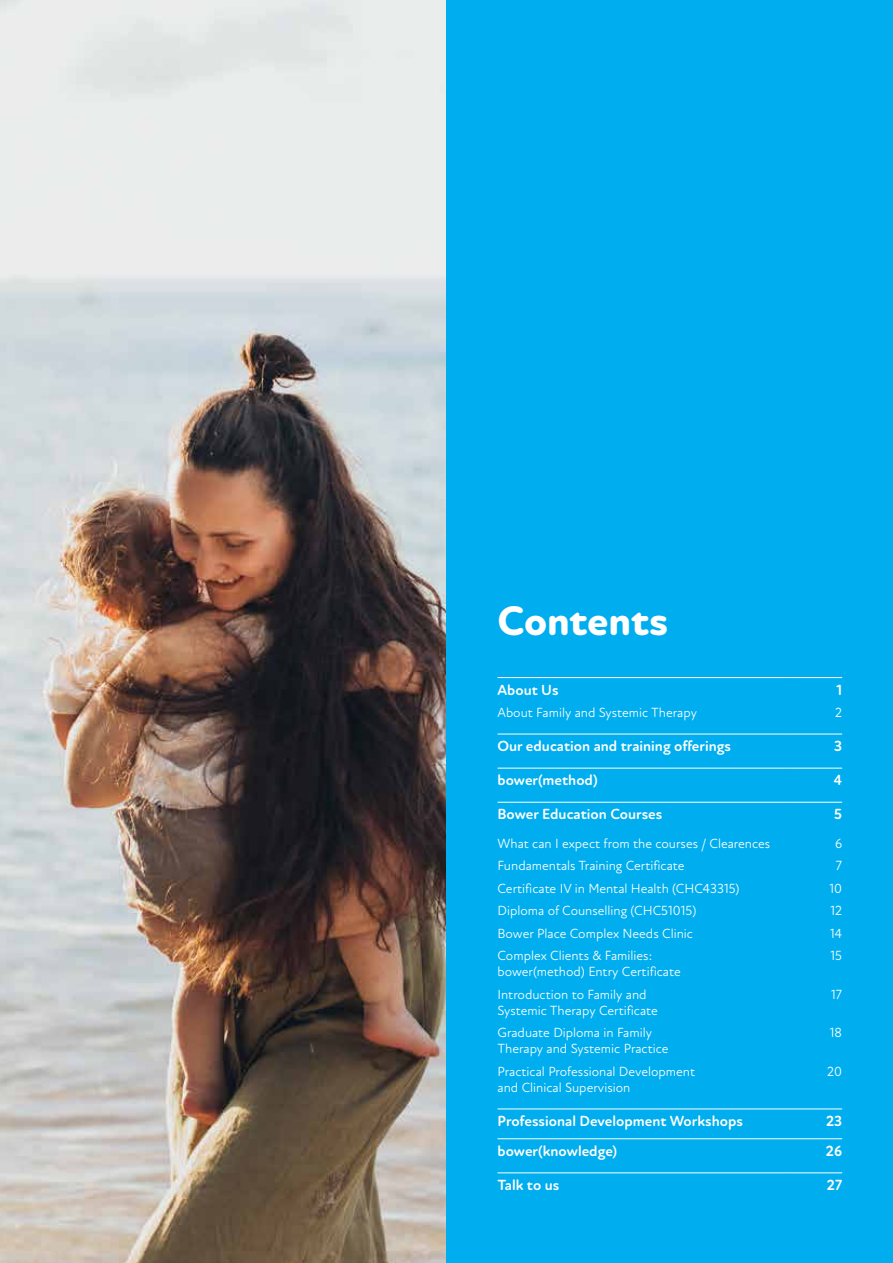
<style>
.page{position:relative;width:893px;height:1263px;background:#fff}
.page>*{position:absolute;margin:0;border:0;box-sizing:border-box;transform-origin:0 0}
.t1{font:800 42px "Atten Round New";letter-spacing:-.005em;color:#fff}
.t2{font:700 15px "Atten Round New";color:#fff}
.t3{font:13.5px/16.2px "Atten Round New";color:#fff}
</style>
<div class="page">
<img style="left:0;top:0;width:446px;height:1263px">
<div style="left:446px;top:0;width:447px;height:1263px;background:#00aeef"></div>
<hr style="left:497px;top:677px;width:290px;height:1px;background:#fff">
<hr style="left:787px;top:677px;width:55px;height:1px;background:#fff">
<hr style="left:497px;top:734px;width:290px;height:1px;background:#fff">
<hr style="left:787px;top:734px;width:55px;height:1px;background:#fff">
<hr style="left:497px;top:768px;width:290px;height:1px;background:#fff">
<hr style="left:787px;top:768px;width:55px;height:1px;background:#fff">
<hr style="left:497px;top:802px;width:290px;height:1px;background:#fff">
<hr style="left:787px;top:802px;width:55px;height:1px;background:#fff">
<hr style="left:497px;top:1109px;width:290px;height:1px;background:#fff">
<hr style="left:787px;top:1109px;width:55px;height:1px;background:#fff">
<hr style="left:497px;top:1138px;width:290px;height:1px;background:#fff">
<hr style="left:787px;top:1138px;width:55px;height:1px;background:#fff">
<hr style="left:497px;top:1172px;width:290px;height:1px;background:#fff">
<hr style="left:787px;top:1172px;width:55px;height:1px;background:#fff">
<h1 class="t1" style="left:497px;top:596px;width:172px">Contents</h1>
<p class="t2" style="left:497px;top:681px;width:63px">About Us</p>
<p class="t2" style="left:836px;top:681px;width:7px">1</p>
<p class="t3" style="left:497px;top:705px;width:201px">About Family and Systemic Therapy</p>
<p class="t3" style="left:835px;top:705px;width:8px">2</p>
<p class="t2" style="left:497px;top:737px;width:235px">Our education and training offerings</p>
<p class="t2" style="left:834px;top:737px;width:9px">3</p>
<p class="t2" style="left:497px;top:771px;width:102px">bower(method)</p>
<p class="t2" style="left:834px;top:771px;width:10px">4</p>
<p class="t2" style="left:497px;top:805px;width:166px">Bower Education Courses</p>
<p class="t2" style="left:834px;top:805px;width:9px">5</p>
<p class="t3" style="left:497px;top:836px;width:274px">What can I expect from the courses / Clearences</p>
<p class="t3" style="left:835px;top:836px;width:9px">6</p>
<p class="t3" style="left:497px;top:858px;width:188px">Fundamentals Training Certificate</p>
<p class="t3" style="left:836px;top:858px;width:8px">7</p>
<p class="t3" style="left:497px;top:880px;width:244px">Certificate IV in Mental Health (CHC43315)</p>
<p class="t3" style="left:829px;top:880px;width:14px">10</p>
<p class="t3" style="left:497px;top:903px;width:200px">Diploma of Counselling (CHC51015)</p>
<p class="t3" style="left:830px;top:903px;width:13px">12</p>
<p class="t3" style="left:497px;top:925px;width:197px">Bower Place Complex Needs Clinic</p>
<p class="t3" style="left:830px;top:925px;width:14px">14</p>
<p class="t3" style="left:497px;top:947px;width:185px">Complex Clients &amp; Families: bower(method) Entry Certificate</p>
<p class="t3" style="left:831px;top:947px;width:13px">15</p>
<p class="t3" style="left:497px;top:986px;width:162px">Introduction to Family and<br>Systemic Therapy Certificate</p>
<p class="t3" style="left:831px;top:986px;width:12px">17</p>
<p class="t3" style="left:497px;top:1025px;width:173px">Graduate Diploma in Family<br>Therapy and Systemic Practice</p>
<p class="t3" style="left:830px;top:1025px;width:14px">18</p>
<p class="t3" style="left:497px;top:1063px;width:199px">Practical Professional Development and Clinical Supervision</p>
<p class="t3" style="left:827px;top:1063px;width:16px">20</p>
<p class="t2" style="left:497px;top:1112px;width:247px">Professional Development Workshops</p>
<p class="t2" style="left:826px;top:1112px;width:18px">23</p>
<p class="t2" style="left:497px;top:1142px;width:121px">bower(knowledge)</p>
<p class="t2" style="left:826px;top:1142px;width:18px">26</p>
<p class="t2" style="left:497px;top:1176px;width:63px">Talk to us</p>
<p class="t2" style="left:827px;top:1176px;width:17px">27</p>
</div>
